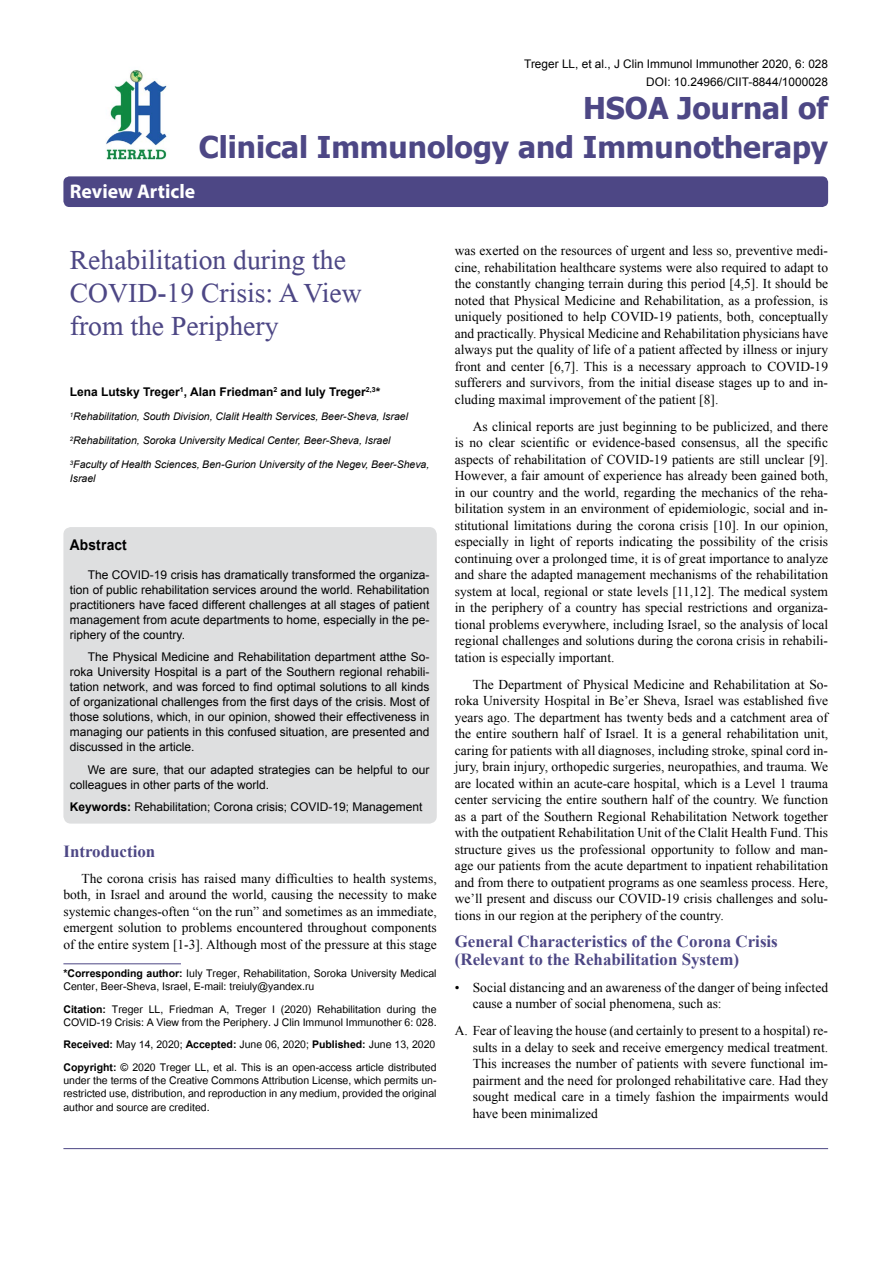
<style>
.page{position:relative;width:893px;height:1263px;background:#fff}
.page>*{position:absolute;margin:0;border:0;box-sizing:border-box;transform-origin:0 0}
.t1{font:41.25px/33px "Microsoft Himalaya";color:#4d4785}
.t2{font:700 30px/39px "Tahoma";color:#4d4785;text-align:right}
.t3{font:700 19.8px "Myriad Hebrew";color:#fff}
.t4{font:700 16.95px/18px "Times New Roman";color:#4d4785}
.t5{font:700 14.85px "Arial";letter-spacing:.015em;color:#000;scale:.93 1}
.t6{font:14.7px/13.2px "Utsaah";color:#000}
.t7{font:13.5px/16.5px "Times New Roman";color:#000;text-align:justify}
.t8{font:12px/15px "Arial";color:#000;text-align:justify}
.t9{font:700 12px "Arial";color:#000}
.t10{font:11.85px/18px "Arial";color:#000;text-align:right}
.t11{font:italic 10.5px/13.5px "Arial";color:#000}
.s1{font-weight:700}
</style>
<div class="page">
<div style="left:63px;top:176px;width:765px;height:31px;background:#4d4785;border-radius:6px"></div>
<hr style="left:63px;top:963px;width:118px;height:1px;background:#4d4785">
<img style="left:106px;top:70px;width:61px;height:90px">
<hr style="left:63px;top:1148px;width:765px;height:1px;background:#4d4785">
<div style="left:63px;top:527px;width:374px;height:297px;background:#dedfe0;border-radius:8px"></div>
<p class="t10" style="left:524px;top:55px;width:305px">Treger LL, et al., J Clin Immunol Immunother 2020, 6: 028<br>DOI: 10.24966/CIIT-8844/1000028</p>
<h2 class="t2" style="left:199px;top:86px;width:631px">HSOA Journal of<br>Clinical Immunology and Immunotherapy</h2>
<h3 class="t3" style="left:70px;top:180px;width:127px">Review Article</h3>
<h1 class="t1" style="left:70px;top:238px;width:293px">Rehabilitation during the<br>COVID-19 Crisis: A View from the Periphery</h1>
<p class="t9" style="left:70px;top:384px;width:312px">Lena Lutsky Treger<sup>1</sup>, Alan Friedman<sup>2</sup> and Iuly Treger<sup>2,3</sup>*</p>
<p class="t11" style="left:70px;top:410px;width:340px"><sup>1</sup>Rehabilitation, South Division, Clalit Health Services, Beer-Sheva, Israel</p>
<p class="t11" style="left:70px;top:434px;width:322px"><sup>2</sup>Rehabilitation, Soroka University Medical Center, Beer-Sheva, Israel</p>
<p class="t11" style="left:70px;top:458px;width:361px"><sup>3</sup>Faculty of Health Sciences, Ben-Gurion University of the Negev, Beer-Sheva,<br>Israel</p>
<p class="t5" style="left:70px;top:535px;width:63px">Abstract</p>
<p class="t8" style="left:70px;top:567px;width:361px;text-indent:18px">The COVID-19 crisis has dramatically transformed the organiza&shy;tion of public rehabilitation services around the world. Rehabilitation practitioners have faced different challenges at all stages of patient management from acute departments to home, especially in the pe&shy;riphery of the country.</p>
<p class="t8" style="left:70px;top:650px;width:361px;text-indent:18px">The Physical Medicine and Rehabilitation department atthe So&shy;roka University Hospital is a part of the Southern regional rehabili&shy;tation network, and was forced to find optimal solutions to all kinds of organizational challenges from the first days of the crisis. Most of those solutions, which, in our opinion, showed their effectiveness in managing our patients in this confused situation, are presented and discussed in the article.</p>
<p class="t8" style="left:70px;top:762px;width:361px;text-indent:18px">We are sure, that our adapted strategies can be helpful to our colleagues in other parts of the world.</p>
<p class="t8" style="left:70px;top:800px;width:354px"><span class="s1">Keywords:</span> Rehabilitation; Corona crisis; COVID-19; Management</p>
<p class="t4" style="left:63px;top:842px;width:93px">Introduction</p>
<p class="t7" style="left:63px;top:869px;width:375px;text-indent:18px">The corona crisis has raised many difficulties to health systems, both, in Israel and around the world, causing the necessity to make systemic changes-often “on the run” and sometimes as an immediate, emergent solution to problems encountered throughout components of the entire system [1-3]. Although most of the pressure at this stage</p>
<p class="t6" style="left:63px;top:968px;width:375px"><span class="s1">*Corresponding author:</span> Iuly Treger, Rehabilitation, Soroka University Medical<br>Center, Beer-Sheva, Israel, E-mail: treiuly@yandex.ru</p>
<p class="t6" style="left:63px;top:1003px;width:375px"><span class="s1">Citation:</span> Treger LL, Friedman A, Treger I (2020) Rehabilitation during the<br>COVID-19 Crisis: A View from the Periphery. J Clin Immunol Immunother 6: 028.</p>
<p class="t6" style="left:63px;top:1034px;width:375px;line-height:22.5px"><span class="s1">Received:</span> May 14, 2020; <span class="s1">Accepted:</span> June 06, 2020; <span class="s1">Published:</span> June 13, 2020<br><span class="s1">Copyright:</span> © 2020 Treger LL, et al. This is an open-access article distributed</p>
<p class="t6" style="left:63px;top:1075px;width:375px;text-align:justify">under the terms of the Creative Commons Attribution License, which permits un&shy;restricted use, distribution, and reproduction in any medium, provided the original author and source are credited.</p>
<p class="t7" style="left:455px;top:242px;width:375px">was exerted on the resources of urgent and less so, preventive medi&shy;cine, rehabilitation healthcare systems were also required to adapt to the constantly changing terrain during this period [4,5]. It should be noted that Physical Medicine and Rehabilitation, as a profession, is uniquely positioned to help COVID-19 patients, both, conceptually and practically. Physical Medicine and Rehabilitation physicians have always put the quality of life of a patient affected by illness or injury front and center [6,7]. This is a necessary approach to COVID-19 sufferers and survivors, from the initial disease stages up to and in&shy;cluding maximal improvement of the patient [8].</p>
<p class="t7" style="left:455px;top:418px;width:375px;text-indent:18px">As clinical reports are just beginning to be publicized, and there is no clear scientific or evidence-based consensus, all the specific aspects of rehabilitation of COVID-19 patients are still unclear [9].<br>However, a fair amount of experience has already been gained both, in our country and the world, regarding the mechanics of the reha&shy;bilitation system in an environment of epidemiologic, social and in&shy;stitutional limitations during the corona crisis [10]. In our opinion, especially in light of reports indicating the possibility of the crisis continuing over a prolonged time, it is of great importance to analyze and share the adapted management mechanisms of the rehabilitation system at local, regional or state levels [11,12]. The medical system in the periphery of a country has special restrictions and organiza&shy;tional problems everywhere, including Israel, so the analysis of local regional challenges and solutions during the corona crisis in rehabili&shy;tation is especially important.</p>
<p class="t7" style="left:455px;top:676px;width:375px;text-indent:18px">The Department of Physical Medicine and Rehabilitation at So&shy;roka University Hospital in Be’er Sheva, Israel was established five years ago. The department has twenty beds and a catchment area of the entire southern half of Israel. It is a general rehabilitation unit, caring for patients with all diagnoses, including stroke, spinal cord in&shy;jury, brain injury, orthopedic surgeries, neuropathies, and trauma. We are located within an acute-care hospital, which is a Level 1 trauma center servicing the entire southern half of the country. We function as a part of the Southern Regional Rehabilitation Network together with the outpatient Rehabilitation Unit of the Clalit Health Fund. This structure gives us the professional opportunity to follow and man&shy;age our patients from the acute department to inpatient rehabilitation and from there to outpatient programs as one seamless process. Here, we’ll present and discuss our COVID-19 crisis challenges and solu&shy;tions in our region at the periphery of the country.</p>
<p class="t4" style="left:455px;top:932px;width:325px">General Characteristics of the Corona Crisis (Relevant to the Rehabilitation System)</p>
<p class="t7" style="left:473px;top:979px;width:357px;text-indent:-18px">• Social distancing and an awareness of the danger of being infected cause a number of social phenomena, such as:</p>
<p class="t7" style="left:473px;top:1022px;width:357px;text-indent:-18px">A. Fear of leaving the house (and certainly to present to a hospital) re&shy;sults in a delay to seek and receive emergency medical treatment.<br>This increases the number of patients with severe functional im&shy;pairment and the need for prolonged rehabilitative care. Had they sought medical care in a timely fashion the impairments would have been minimalized</p>
</div>
